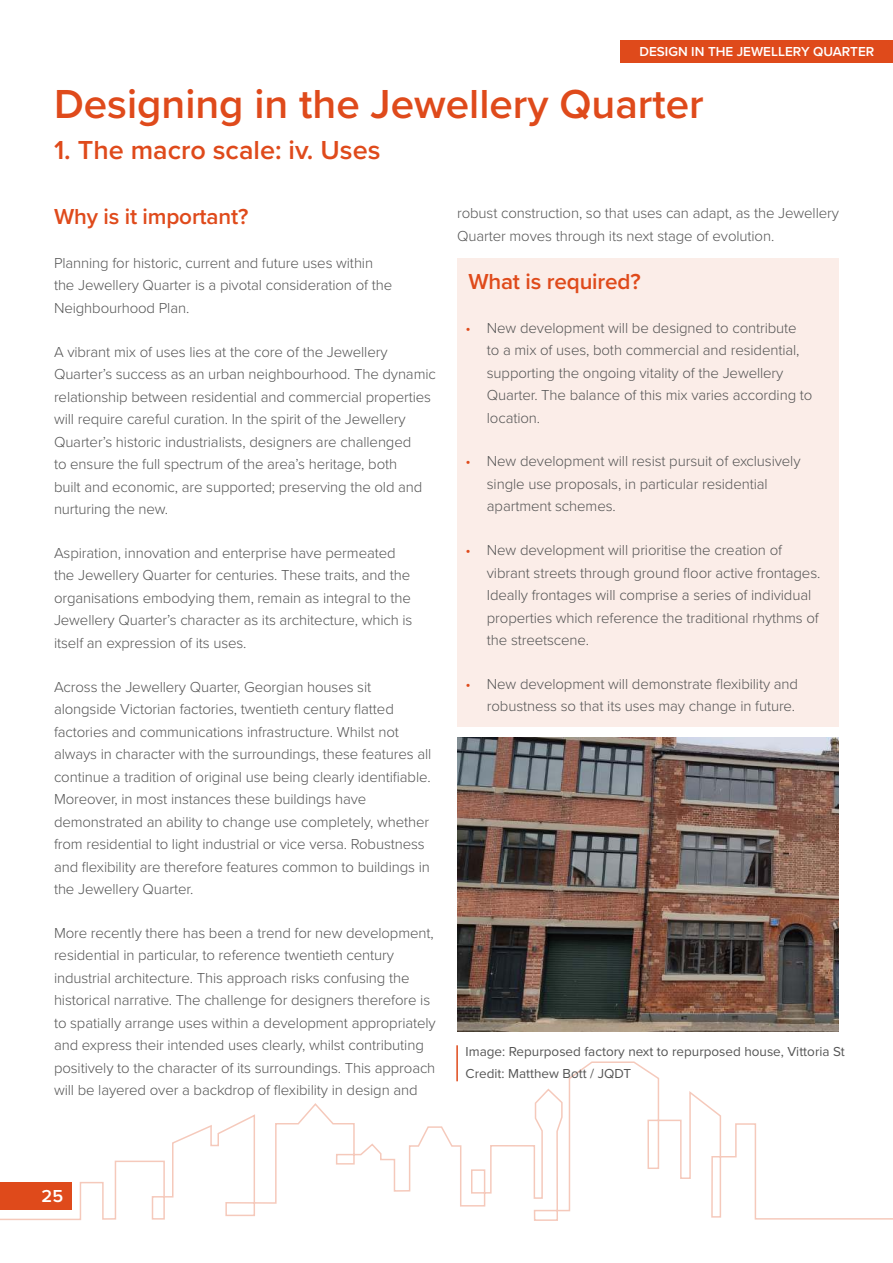
<style>
.page{position:relative;width:893px;height:1263px;background:#fff}
.page>*{position:absolute;margin:0;border:0;box-sizing:border-box;transform-origin:0 0}
.t1{font:600 42px "Proxima Nova";color:#df4a1b}
.t2{font:600 27px "Proxima Nova";color:#df4a1b}
.t3{font:600 22.5px "Proxima Nova";letter-spacing:-.01em;color:#df4a1b}
.t4{font:600 18px "Proxima Nova";color:#fff}
.t5{font:300 15px/22.5px "Proxima Nova";letter-spacing:-.01em;color:#555}
.t6{font:13.5px/22.5px "Proxima Nova";color:#555}
.t7{font:600 13.5px "Proxima Nova";color:#fff}
.s1{color:#df4a1b}
</style>
<div class="page">
<div style="left:621px;top:40px;width:272px;height:23px;background:#df4a1b"></div>
<svg style="left:0;top:1061px;width:893px;height:160px"></svg>
<div style="left:457px;top:258px;width:382px;height:469px;background:#fbede8"></div>
<img style="left:457px;top:738px;width:382px;height:293px">
<hr style="left:456px;top:1045px;width:2px;height:36px;background:#df4a1b">
<p class="t7" style="left:640px;top:46px;width:236px">DESIGN IN THE JEWELLERY QUARTER</p>
<h1 class="t1" style="left:54px;top:86px;width:651px">Designing in the Jewellery Quarter</h1>
<h2 class="t2" style="left:54px;top:139px;width:328px">1. The macro scale: iv. Uses</h2>
<h3 class="t3" style="left:54px;top:207px;width:196px">Why is it important?</h3>
<p class="t5" style="left:54px;top:252px;width:340px">Planning for historic, current and future uses within the Jewellery Quarter is a pivotal consideration of the<br>Neighbourhood Plan.</p>
<p class="t5" style="left:54px;top:341px;width:383px">A vibrant mix of uses lies at the core of the Jewellery Quarter’s success as an urban neighbourhood. The dynamic relationship between residential and commercial properties will require careful curation. In the spirit of the Jewellery Quarter’s historic industrialists, designers are challenged<br>to ensure the full spectrum of the area’s heritage, both<br>built and economic, are supported; preserving the old and nurturing the new.</p>
<p class="t5" style="left:54px;top:542px;width:360px">Aspiration, innovation and enterprise have permeated the Jewellery Quarter for centuries. These traits, and the organisations embodying them, remain as integral to the Jewellery Quarter’s character as its architecture, which is itself an expression of its uses.</p>
<p class="t5" style="left:54px;top:676px;width:379px">Across the Jewellery Quarter, Georgian houses sit alongside Victorian factories, twentieth century flatted factories and communications infrastructure. Whilst not always in character with the surroundings, these features all continue a tradition of original use being clearly identifiable.<br>Moreover, in most instances these buildings have demonstrated an ability to change use completely, whether from residential to light industrial or vice versa. Robustness and flexibility are therefore features common to buildings in the Jewellery Quarter.</p>
<p class="t5" style="left:54px;top:922px;width:383px">More recently there has been a trend for new development, residential in particular, to reference twentieth century industrial architecture. This approach risks confusing the historical narrative. The challenge for designers therefore is to spatially arrange uses within a development appropriately and express their intended uses clearly, whilst contributing positively to the character of its surroundings. This approach will be layered over a backdrop of flexibility in design and</p>
<p class="t5" style="left:457px;top:203px;width:383px">robust construction, so that uses can adapt, as the Jewellery<br>Quarter moves through its next stage of evolution.</p>
<h3 class="t3" style="left:468px;top:272px;width:174px">What is required?</h3>
<p class="t5" style="left:487px;top:317px;width:327px;text-indent:-21px"><span class="s1">•</span> New development will be designed to contribute to a mix of uses, both commercial and residential, supporting the ongoing vitality of the Jewellery Quarter. The balance of this mix varies according to location.</p>
<p class="t5" style="left:487px;top:451px;width:315px;text-indent:-21px"><span class="s1">•</span> New development will resist pursuit of exclusively single use proposals, in particular residential apartment schemes.</p>
<p class="t5" style="left:487px;top:540px;width:335px;text-indent:-21px"><span class="s1">•</span> New development will prioritise the creation of vibrant streets through ground floor active frontages.<br>Ideally frontages will comprise a series of individual properties which reference the traditional rhythms of the streetscene.</p>
<p class="t5" style="left:466px;top:673px;width:334px;text-align:right"><span class="s1">•</span> New development will demonstrate flexibility and robustness so that its uses may change in future.</p>
<p class="t6" style="left:466px;top:1041px;width:381px">Image: Repurposed factory next to repurposed house, Vittoria St<br>Credit: Matthew Bott / JQDT</p>
<p class="t4" style="left:42px;top:1188px;width:23px">25</p>
</div>
